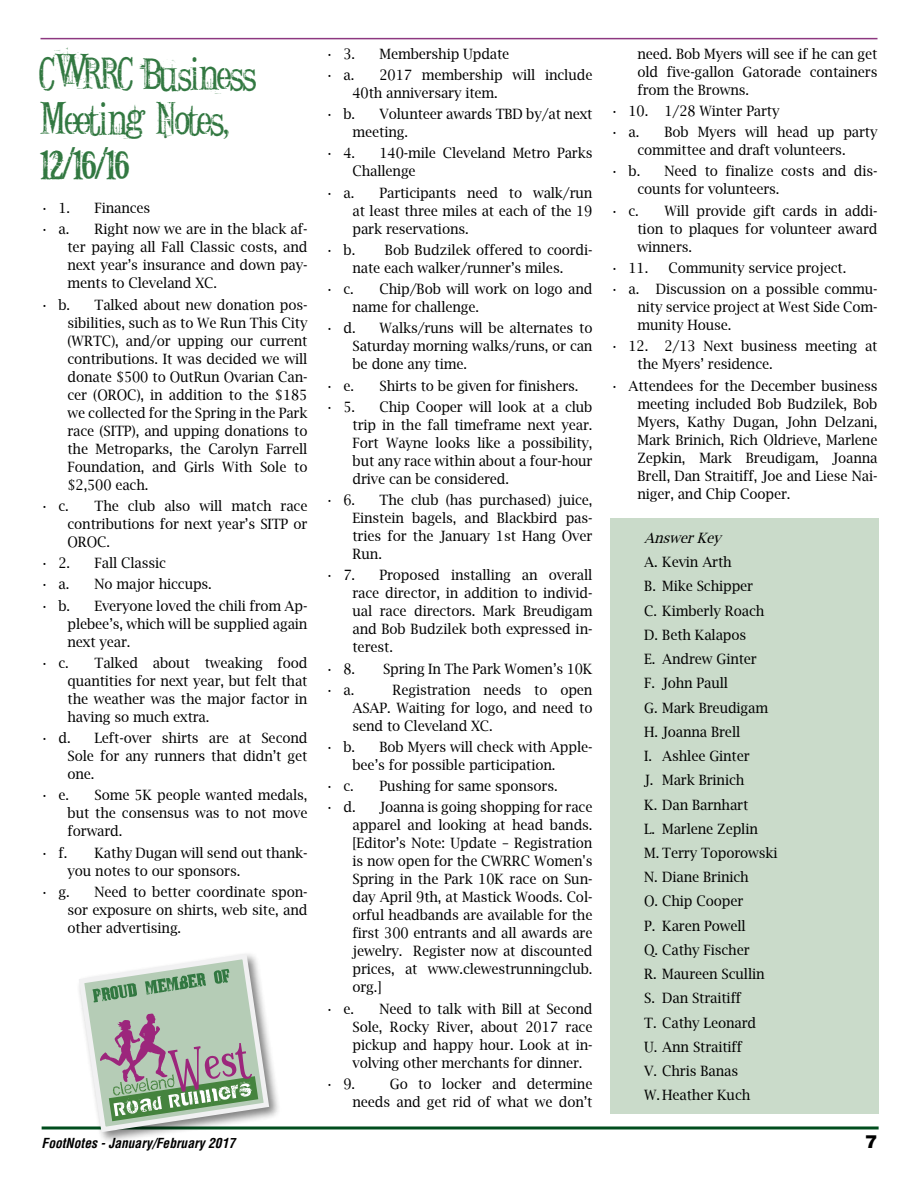
<style>
.page{position:relative;width:918px;height:1188px;background:#fff}
.page>*{position:absolute;margin:0;border:0;box-sizing:border-box;transform-origin:0 0}
.t1{font:45px/45px "Conrad Veidt";letter-spacing:-.03em;color:#327841;scale:.95 1}
.t2{font:900 18px "Helvetica";color:#000}
.t3{font:14.25px/18px "Lucida Bright";letter-spacing:-.01em;color:#000;text-align:justify;scale:.95 1}
.t4{font:italic 14.25px "Lucida Bright";color:#000;scale:.95 1}
.t5{font:italic 700 condensed 13.5px "Helvetica";color:#000}
</style>
<div class="page">
<hr style="left:42px;top:1126px;width:837px;height:3px;background:#004d1d">
<hr style="left:40px;top:38px;width:838px;height:1px;background:#8d3880">
<div style="left:610px;top:518px;width:269px;height:596px;background:#cadbca"></div>
<div style="left:76px;top:951px;width:206px;height:194px;background:#000;opacity:.5"></div>
<svg style="left:76px;top:951px;width:196px;height:184px"></svg>
<h1 class="t1" style="left:40px;top:50px;width:229px">CWRRC Business<br>Meeting Notes,<br>12/16/16</h1>
<p class="t3" style="left:40px;top:199px;width:33px">• 1.</p>
<p class="t3" style="left:95px;top:199px;width:60px">Finances</p>
<p class="t3" style="left:40px;top:220px;width:32px">• a.</p>
<p class="t3" style="left:68px;top:220px;width:254px;text-indent:27px">Right now we are in the black af&shy;ter paying all Fall Classic costs, and next year’s insurance and down pay&shy;ments to Cleveland XC.</p>
<p class="t3" style="left:41px;top:295px;width:33px">• b.</p>
<p class="t3" style="left:68px;top:295px;width:254px;text-indent:27px">Talked about new donation pos&shy;sibilities, such as to We Run This City (WRTC), and/or upping our current contributions. It was decided we will donate $500 to OutRun Ovarian Can&shy;cer (OROC), in addition to the $185 we collected for the Spring in the Park race (SITP), and upping donations to the Metroparks, the Carolyn Farrell Foundation, and Girls With Sole to $2,500 each.</p>
<p class="t3" style="left:41px;top:497px;width:31px">• c.</p>
<p class="t3" style="left:68px;top:497px;width:254px;text-indent:27px">The club also will match race contributions for next year’s SITP or OROC.</p>
<p class="t3" style="left:41px;top:554px;width:33px">• 2.</p>
<p class="t3" style="left:95px;top:554px;width:77px">Fall Classic</p>
<p class="t3" style="left:41px;top:575px;width:32px">• a.</p>
<p class="t3" style="left:95px;top:575px;width:125px">No major hiccups.</p>
<p class="t3" style="left:41px;top:596px;width:33px">• b.</p>
<p class="t3" style="left:68px;top:596px;width:254px;text-indent:27px">Everyone loved the chili from Ap&shy;plebee’s, which will be supplied again next year.</p>
<p class="t3" style="left:41px;top:654px;width:31px">• c.</p>
<p class="t3" style="left:68px;top:654px;width:254px;text-indent:27px">Talked about tweaking food quantities for next year, but felt that the weather was the major factor in having so much extra.</p>
<p class="t3" style="left:41px;top:729px;width:33px">• d.</p>
<p class="t3" style="left:68px;top:729px;width:254px;text-indent:27px">Left-over shirts are at Second Sole for any runners that didn’t get one.</p>
<p class="t3" style="left:41px;top:786px;width:32px">• e.</p>
<p class="t3" style="left:68px;top:786px;width:254px;text-indent:27px">Some 5K people wanted medals, but the consensus was to not move forward.</p>
<p class="t3" style="left:41px;top:843px;width:30px">• f.</p>
<p class="t3" style="left:68px;top:843px;width:254px;text-indent:27px">Kathy Dugan will send out thank&shy;you notes to our sponsors.</p>
<p class="t3" style="left:41px;top:883px;width:32px">• g.</p>
<p class="t3" style="left:68px;top:883px;width:254px;text-indent:27px">Need to better coordinate spon&shy;sor exposure on shirts, web site, and other advertising.</p>
<p class="t3" style="left:325px;top:45px;width:33px">• 3.</p>
<p class="t3" style="left:379px;top:45px;width:138px">Membership Update</p>
<p class="t3" style="left:325px;top:66px;width:32px">• a.</p>
<p class="t3" style="left:353px;top:66px;width:254px;text-indent:27px">2017 membership will include<br>40th anniversary item.</p>
<p class="t3" style="left:326px;top:105px;width:33px">• b.</p>
<p class="t3" style="left:353px;top:105px;width:254px;text-indent:27px">Volunteer awards TBD by/at next meeting.</p>
<p class="t3" style="left:326px;top:144px;width:33px">• 4.</p>
<p class="t3" style="left:353px;top:144px;width:254px;text-indent:27px">140-mile Cleveland Metro Parks<br>Challenge</p>
<p class="t3" style="left:326px;top:184px;width:32px">• a.</p>
<p class="t3" style="left:353px;top:184px;width:254px;text-indent:27px">Participants need to walk/run at least three miles at each of the 19 park reservations.</p>
<p class="t3" style="left:326px;top:241px;width:33px">• b.</p>
<p class="t3" style="left:352px;top:241px;width:254px;text-indent:32px">Bob Budzilek offered to coordi&shy;nate each walker/runner’s miles.</p>
<p class="t3" style="left:326px;top:280px;width:31px">• c.</p>
<p class="t3" style="left:353px;top:280px;width:254px;text-indent:27px">Chip/Bob will work on logo and name for challenge.</p>
<p class="t3" style="left:326px;top:319px;width:33px">• d.</p>
<p class="t3" style="left:353px;top:319px;width:254px;text-indent:27px">Walks/runs will be alternates to Saturday morning walks/runs, or can be done any time.</p>
<p class="t3" style="left:326px;top:376px;width:32px">• e.</p>
<p class="t3" style="left:380px;top:376px;width:211px">Shirts to be given for finishers.</p>
<p class="t3" style="left:326px;top:398px;width:33px">• 5.</p>
<p class="t3" style="left:353px;top:398px;width:254px;text-indent:27px">Chip Cooper will look at a club trip in the fall timeframe next year.<br>Fort Wayne looks like a possibility, but any race within about a four-hour drive can be considered.</p>
<p class="t3" style="left:326px;top:491px;width:33px">• 6.</p>
<p class="t3" style="left:352px;top:491px;width:254px;text-indent:27px">The club (has purchased) juice, Einstein bagels, and Blackbird pas&shy;tries for the January 1st Hang Over Run.</p>
<p class="t3" style="left:326px;top:566px;width:33px">• 7.</p>
<p class="t3" style="left:352px;top:566px;width:254px;text-indent:27px">Proposed installing an overall race director, in addition to individ&shy;ual race directors. Mark Breudigam and Bob Budzilek both expressed in&shy;terest.</p>
<p class="t3" style="left:326px;top:659px;width:33px">• 8.</p>
<p class="t3" style="left:383px;top:659px;width:222px">Spring In The Park Women’s 10K</p>
<p class="t3" style="left:326px;top:681px;width:32px">• a.</p>
<p class="t3" style="left:353px;top:681px;width:254px;text-indent:40px">Registration needs to open ASAP. Waiting for logo, and need to send to Cleveland XC.</p>
<p class="t3" style="left:326px;top:738px;width:33px">• b.</p>
<p class="t3" style="left:352px;top:738px;width:254px;text-indent:27px">Bob Myers will check with Apple&shy;bee’s for possible participation.</p>
<p class="t3" style="left:326px;top:777px;width:31px">• c.</p>
<p class="t3" style="left:380px;top:777px;width:189px">Pushing for same sponsors.</p>
<p class="t3" style="left:326px;top:798px;width:33px">• d.</p>
<p class="t3" style="left:352px;top:798px;width:254px;text-indent:27px">Joanna is going shopping for race apparel and looking at head bands. [Editor’s Note: Update – Registration is now open for the CWRRC Women's Spring in the Park 10K race on Sun&shy;day April 9th, at Mastick Woods. Col&shy;orful headbands are available for the first 300 entrants and all awards are jewelry. Register now at discounted prices, at www.clewestrunningclub. org.]</p>
<p class="t3" style="left:326px;top:1000px;width:32px">• e.</p>
<p class="t3" style="left:352px;top:1000px;width:254px;text-indent:27px">Need to talk with Bill at Second Sole, Rocky River, about 2017 race pickup and happy hour. Look at in&shy;volving other merchants for dinner.</p>
<p class="t3" style="left:326px;top:1075px;width:33px">• 9.</p>
<p class="t3" style="left:353px;top:1075px;width:254px;text-align:right">Go to locker and determine needs and get rid of what we don’t</p>
<p class="t3" style="left:638px;top:45px;width:254px">need. Bob Myers will see if he can get old five-gallon Gatorade containers from the Browns.</p>
<p class="t3" style="left:611px;top:102px;width:179px">• 10. 1/28 Winter Party</p>
<p class="t3" style="left:611px;top:123px;width:32px">• a.</p>
<p class="t3" style="left:638px;top:123px;width:254px;text-indent:27px">Bob Myers will head up party committee and draft volunteers.</p>
<p class="t3" style="left:611px;top:162px;width:33px">• b.</p>
<p class="t3" style="left:638px;top:162px;width:254px;text-indent:27px">Need to finalize costs and dis&shy;counts for volunteers.</p>
<p class="t3" style="left:611px;top:201px;width:31px">• c.</p>
<p class="t3" style="left:638px;top:201px;width:254px;text-indent:27px">Will provide gift cards in addi&shy;tion to plaques for volunteer award winners.</p>
<p class="t3" style="left:611px;top:259px;width:41px">• 11.</p>
<p class="t3" style="left:668px;top:259px;width:189px">Community service project.</p>
<p class="t3" style="left:638px;top:280px;width:254px;text-indent:-27px">• a. Discussion on a possible commu&shy;nity service project at West Side Com&shy;munity House.</p>
<p class="t3" style="left:638px;top:337px;width:254px;text-indent:-27px">• 12. 2/13 Next business meeting at the Myers’ residence.</p>
<p class="t3" style="left:638px;top:376px;width:254px;text-indent:-27px">• Attendees for the December business meeting included Bob Budzilek, Bob Myers, Kathy Dugan, John Delzani, Mark Brinich, Rich Oldrieve, Marlene Zepkin, Mark Breudigam, Joanna Brell, Dan Straitiff, Joe and Liese Nai&shy;niger, and Chip Cooper.</p>
<p class="t4" style="left:644px;top:530px;width:82px">AnswerKey</p>
<p class="t3" style="left:644px;top:550px;width:142px;line-height:24.3px;text-align:left">A. Kevin Arth<br>B. Mike Schipper<br>C. Kimberly Roach<br>D. Beth Kalapos<br>E. Andrew Ginter<br>F. John Paull<br>G. Mark Breudigam<br>H. Joanna Brell<br>I. Ashlee Ginter<br>J. Mark Brinich<br>K. Dan Barnhart<br>L. Marlene Zeplin<br>M. Terry Toporowski<br>N. Diane Brinich<br>O. Chip Cooper<br>P. Karen Powell<br>Q. Cathy Fischer<br>R. Maureen Scullin<br>S. Dan Straitiff<br>T. Cathy Leonard<br>U. Ann Straitiff<br>V. Chris Banas<br>W. Heather Kuch</p>
<p class="t5" style="left:42px;top:1135px;width:195px">FootNotes - January/February 2017</p>
<p class="t2" style="left:865px;top:1130px;width:14px">7</p>
</div>
